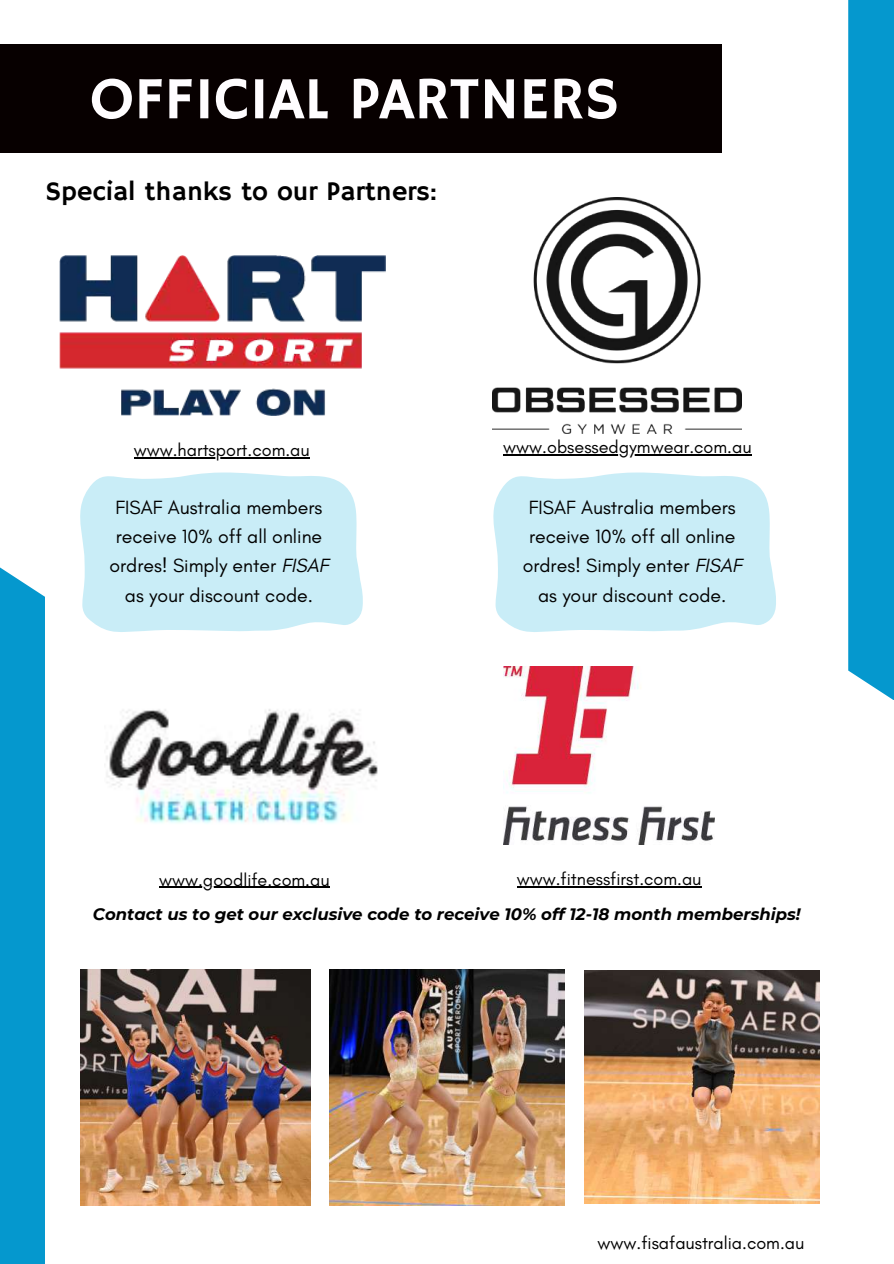
<style>
.page{position:relative;width:894px;height:1264px;background:#fff}
.page>*{position:absolute;margin:0;border:0;box-sizing:border-box;transform-origin:0 0}
.t1{font:60px "Hammersmith One";color:#fffdff}
.t2{font:27px "Hammersmith One";color:#000}
.t3{font:19.5px/29.2px "Glacial Indifference";color:#000;text-align:center}
.t4{font:18px "Glacial Indifference";color:#000}
.t5{font:italic 700 16.5px "Montserrat";color:#000}
.s1{font-style:italic}
</style>
<div class="page">
<div style="left:0;top:567px;width:45px;height:696px;background:#0598ce"></div>
<div style="left:848px;top:0;width:45px;height:700px;background:#0598ce"></div>
<div style="left:0;top:44px;width:721px;height:108px;background:#070000"></div>
<img style="left:59px;top:255px;width:327px;height:160px">
<img style="left:493px;top:197px;width:248px;height:237px">
<img style="left:503px;top:667px;width:211px;height:177px">
<svg style="left:80px;top:472px;width:283px;height:160px;background:#cdeef7"></svg>
<svg style="left:493px;top:472px;width:283px;height:160px;background:#cdeef7"></svg>
<img style="left:106px;top:709px;width:272px;height:115px">
<img style="left:80px;top:969px;width:230px;height:236px">
<img style="left:330px;top:969px;width:234px;height:236px">
<img style="left:584px;top:970px;width:235px;height:233px">
<hr style="left:134px;top:457px;width:175px;height:1px;background:#000">
<hr style="left:503px;top:454px;width:248px;height:1px;background:#000">
<hr style="left:159px;top:886px;width:170px;height:1px;background:#000">
<hr style="left:516px;top:886px;width:185px;height:1px;background:#000">
<h1 class="t1" style="left:89px;top:64px;width:531px">OFFICIAL PARTNERS</h1>
<h2 class="t2" style="left:45px;top:175px;width:393px">Special thanks to our Partners:</h2>
<p class="t4" style="left:134px;top:439px;width:177px">www.hartsport.com.au</p>
<p class="t4" style="left:503px;top:436px;width:250px">www.obsessedgymwear.com.au</p>
<p class="t3" style="left:109px;top:492px;width:220px">FISAF Australia members receive 10% off all online ordres! Simply enter <span class="s1">FISAF </span>as your discount code.</p>
<p class="t3" style="left:522px;top:492px;width:220px">FISAF Australia members receive 10% off all online ordres! Simply enter <span class="s1">FISAF </span>as your discount code.</p>
<p class="t4" style="left:159px;top:868px;width:172px">www.goodlife.com.au</p>
<p class="t4" style="left:516px;top:868px;width:186px">www.fitnessfirst.com.au</p>
<p class="t5" style="left:93px;top:904px;width:709px">Contact us to get our exclusive code to receive 10% off 12-18 month memberships!</p>
<p class="t4" style="left:597px;top:1232px;width:208px">www.fisafaustralia.com.au</p>
</div>
